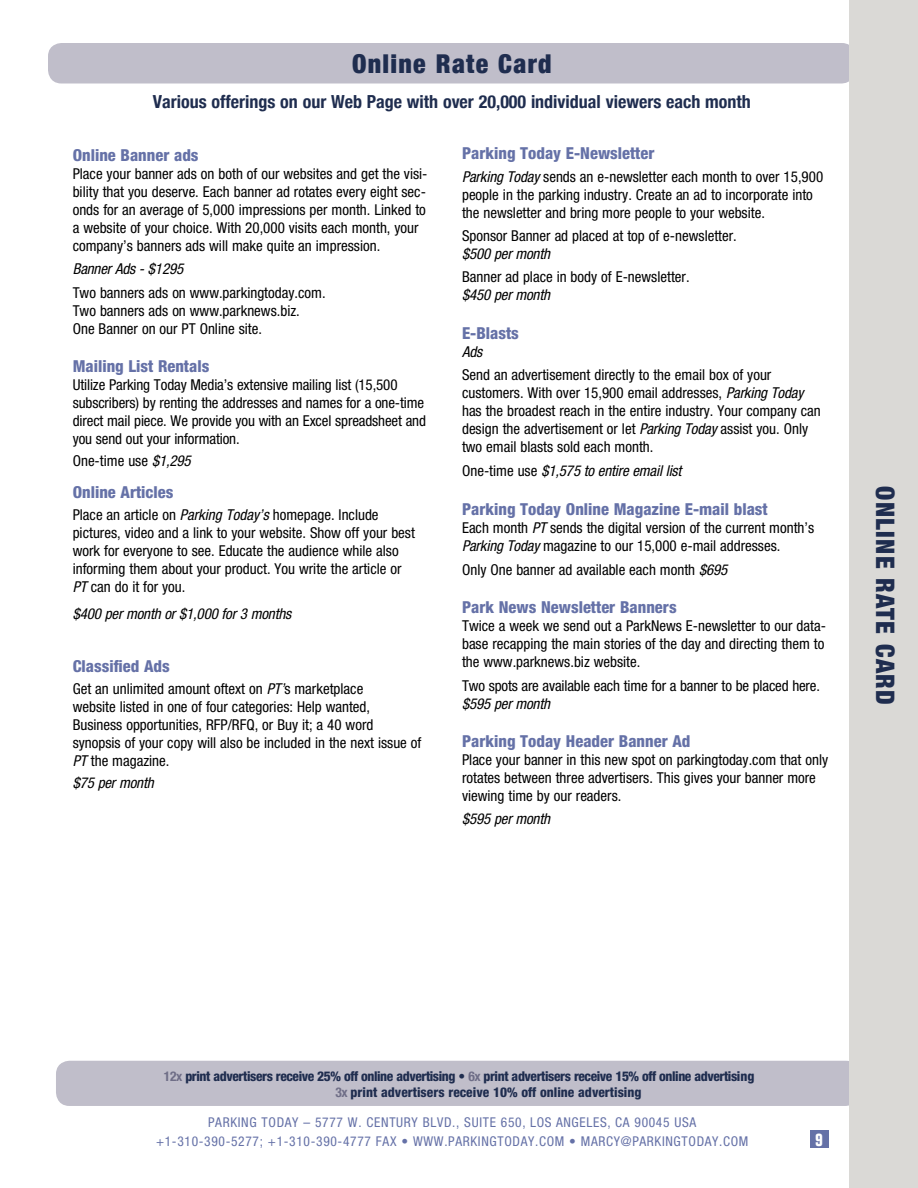
<style>
.page{position:relative;width:918px;height:1188px;background:#fff}
.page>*{position:absolute;margin:0;border:0;box-sizing:border-box;transform-origin:0 0}
.t1{font:900 condensed 25.95px "Helvetica Neue";letter-spacing:.05em;color:#1f2d4f}
.t2{font:900 condensed 25.5px "Helvetica Neue";letter-spacing:.05em;color:#1f2d4f}
.t3{font:700 condensed 18px "Helvetica Neue";color:#1f2d4f}
.t4{font:700 condensed 18px "Folio BT";color:#fff}
.t5{font:800 condensed 16.5px "Helvetica Neue";color:#6571a7}
.t6{font:condensed 15px/18px "Helvetica Neue";color:#000}
.t7{font:italic condensed 15px "Helvetica Neue";letter-spacing:-.01em;color:#000}
.t8{font:800 condensed 13.5px/16.5px "Helvetica Neue";letter-spacing:-.03em;color:#1f2d4f}
.t9{font:condensed 13.5px/19.5px "Helvetica Neue";letter-spacing:.05em;color:#6571a7;text-align:center}
.s1{font-style:italic}
.s2{font-style:normal}
.s3{font-weight:700;color:#6f6e87}
</style>
<div class="page">
<div style="left:810px;top:1130px;width:18px;height:18px;background:#6571a7"></div>
<div style="left:48px;top:43px;width:807px;height:41px;background:#c0beca;border-radius:14px"></div>
<div style="left:56px;top:1061px;width:803px;height:45px;background:#c0beca;border-radius:14px"></div>
<div style="left:850px;top:0;width:68px;height:1188px;background:#dad9d6"></div>
<h1 class="t1" style="left:352px;top:42px;width:201px">Online Rate Card</h1>
<p class="t3" style="left:153px;top:86px;width:599px">Various offerings on our Web Page with over 20,000 individual viewers each month</p>
<p class="t5" style="left:73px;top:145px;width:127px">Online Banner ads</p>
<p class="t6" style="left:73px;top:164px;width:356px">Place your banner ads on both of our websites and get the visi&shy;bility that you deserve. Each banner ad rotates every eight sec&shy;onds for an average of 5,000 impressions per month. Linked to a website of your choice. With 20,000 visits each month, your company’s banners ads will make quite an impression.</p>
<p class="t7" style="left:73px;top:260px;width:112px">Banner Ads - $1295</p>
<p class="t6" style="left:73px;top:283px;width:254px">Two banners ads on www.parkingtoday.com.<br>Two banners ads on www.parknews.biz.<br>One Banner on our PT Online site.</p>
<p class="t5" style="left:73px;top:356px;width:138px">Mailing List Rentals</p>
<p class="t6" style="left:73px;top:376px;width:355px">Utilize Parking Today Media’s extensive mailing list (15,500 subscribers) by renting the addresses and names for a one-time direct mail piece. We provide you with an Excel spreadsheet and you send out your information.</p>
<p class="t6" style="left:73px;top:452px;width:120px">One-time use <span class="s1">$1,295</span></p>
<p class="t5" style="left:73px;top:482px;width:102px">Online Articles</p>
<p class="t6" style="left:73px;top:506px;width:344px">Place an article on <span class="s1">Parking Today’s</span> homepage. Include pictures, video and a link to your website. Show off your best work for everyone to see. Educate the audience while also informing them about your product. You write the article or <span class="s1">PT</span> can do it for you.</p>
<p class="t7" style="left:73px;top:605px;width:220px">$400 per month or $1,000 for 3 months</p>
<p class="t5" style="left:73px;top:655px;width:99px">Classified Ads</p>
<p class="t6" style="left:73px;top:679px;width:350px">Get an unlimited amount oftext on <span class="s1">PT’</span>s marketplace<br>website listed in one of four categories: Help wanted, Business opportunities, RFP/RFQ, or Buy it; a 40 word synopsis of your copy will also be included in the next issue of <span class="s1">PT</span> the magazine.</p>
<p class="t7" style="left:73px;top:774px;width:83px">$75 per month</p>
<p class="t5" style="left:462px;top:143px;width:194px">Parking Today E-Newsletter</p>
<p class="t6" style="left:462px;top:167px;width:363px"><span class="s1">Parking Today</span> sends an e-newsletter each month to over 15,900 people in the parking industry. Create an ad to incorporate into the newsletter and bring more people to your website.</p>
<p class="t6" style="left:462px;top:227px;width:276px">Sponsor Banner ad placed at top of e-newsletter.</p>
<p class="t7" style="left:462px;top:245px;width:90px">$500 per month</p>
<p class="t6" style="left:462px;top:268px;width:229px">Banner ad place in body of E-newsletter.</p>
<p class="t7" style="left:462px;top:286px;width:90px">$450 per month</p>
<p class="t5" style="left:462px;top:323px;width:58px">E-Blasts</p>
<p class="t7" style="left:462px;top:343px;width:22px">Ads</p>
<p class="t6" style="left:462px;top:366px;width:360px">Send an advertisement directly to the email box of your customers. With over 15,900 email addresses, <span class="s1">Parking Today </span>has the broadest reach in the entire industry. Your company can design the advertisement or let <span class="s1">Parking Today</span> assist you. Only two email blasts sold each month.</p>
<p class="t7" style="left:462px;top:462px;width:221px"><span class="s2">One-time use</span> $1,575 to entire email list</p>
<p class="t5" style="left:462px;top:499px;width:307px">Parking Today Online Magazine E-mail blast</p>
<p class="t6" style="left:462px;top:519px;width:354px">Each month <span class="s1">PT</span> sends the digital version of the current month’s<br><span class="s1">Parking Today</span> magazine to our 15,000 e-mail addresses.</p>
<p class="t6" style="left:462px;top:560px;width:267px">Only One banner ad available each month <span class="s1">$695</span></p>
<p class="t5" style="left:462px;top:597px;width:216px">Park News Newsletter Banners</p>
<p class="t6" style="left:462px;top:617px;width:365px;text-align:justify">Twice a week we send out a ParkNews E-newsletter to our data&shy;base recapping the main stories of the day and directing them to the www.parknews.biz website.</p>
<p class="t6" style="left:462px;top:676px;width:360px">Two spots are available each time for a banner to be placed here.</p>
<p class="t7" style="left:462px;top:695px;width:90px">$595 per month</p>
<p class="t5" style="left:462px;top:731px;width:230px">Parking Today Header Banner Ad</p>
<p class="t6" style="left:462px;top:751px;width:368px">Place your banner in this new spot on parkingtoday.com that only rotates between three advertisers. This gives your banner more viewing time by our readers.</p>
<p class="t7" style="left:462px;top:810px;width:90px">$595 per month</p>
<h2 class="t2" style="left:906px;top:486px;width:220px;rotate:90deg">ONLINE RATE CARD</h2>
<p class="t8" style="left:336px;top:1068px;width:420px;text-indent:-172px"><span class="s3">12x</span> print advertisers receive 25% off online advertising • <span class="s3">6x</span> print advertisers receive 15% off online advertising<br><span class="s3">3x</span> print advertisers receive 10% off online advertising</p>
<p class="t9" style="left:156px;top:1112px;width:594px">PARKING TODAY – 5777 W. CENTURY BLVD., SUITE 650, LOS ANGELES, CA 90045 USA +1-310-390-5277; +1-310-390-4777 FAX • WWW.PARKINGTODAY.COM • MARCY@PARKINGTODAY.COM</p>
<p class="t4" style="left:815px;top:1128px;width:9px">9</p>
</div>
